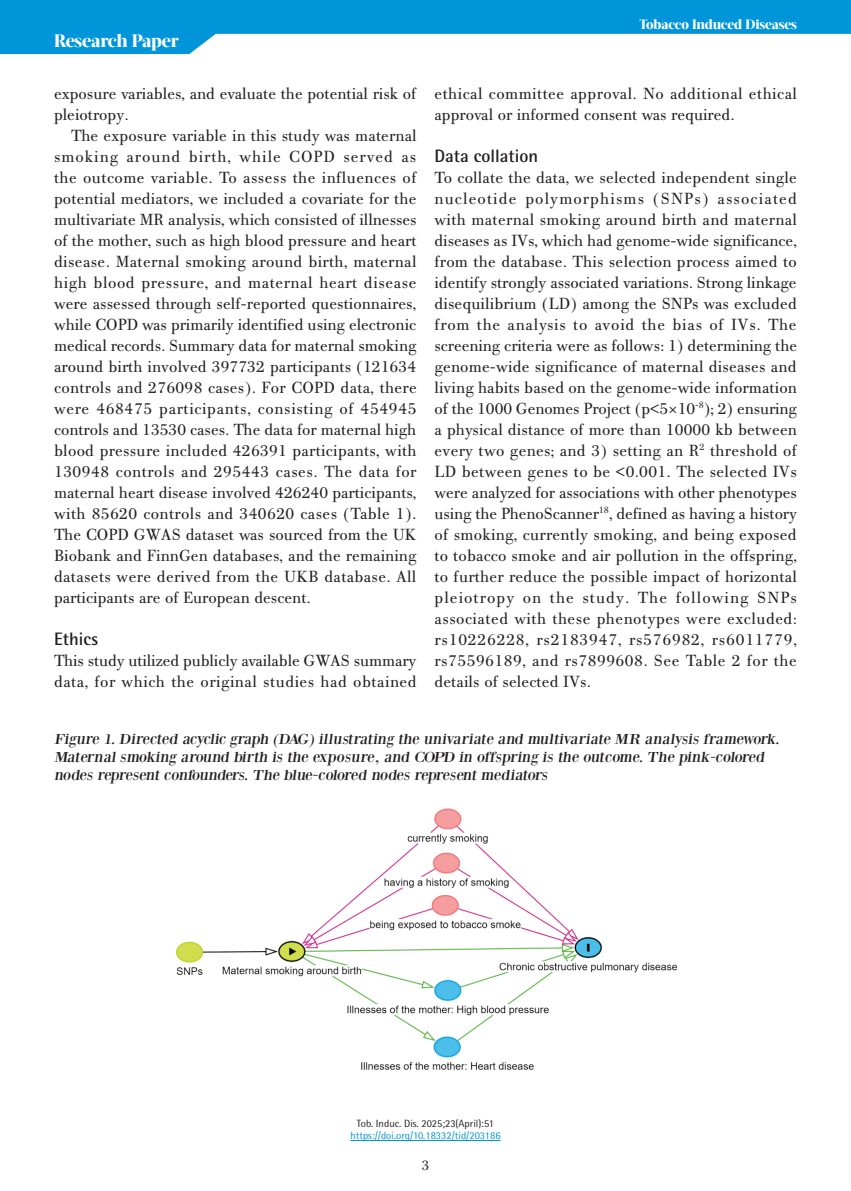
<style>
.page{position:relative;width:851px;height:1191px;background:#fff}
.page>*{position:absolute;margin:0;border:0;box-sizing:border-box;transform-origin:0 0}
.t1{font:700 18px "Rotis Semi Sans Hel";color:#231f20}
.t2{font:800 18px "Acta Display W04";letter-spacing:-.01em;color:#fff}
.t3{font:17.25px/21px "PF Bodoni Text";color:#231f20}
.t4{font:17.25px/21px "PF Bodoni Text";letter-spacing:.025em;color:#231f20}
.t5{font:15px/18px "Bodoni XT";color:#231f20;scale:1.1 1}
.t6{font:15px "PF Bodoni Text";color:#231f20}
.t7{font:800 13.5px "Acta Display W04";letter-spacing:-.01em;color:#fff}
.t8{font:10.5px "Rotis Semi Sans Hel";color:#0095d9}
.t9{font:10.5px "Rotis Semi Sans Hel";color:#231f20}
.s1{font-family:"Georgia";font-size:15px}
</style>
<div class="page">
<svg style="left:0;top:0;width:850px;height:54px;fill:#0095d9"></svg>
<hr style="left:350px;top:1140px;width:150px;height:1px;background:#0095d9">
<img style="left:176px;top:808px;width:502px;height:262px">
<p class="t2" style="left:54px;top:30px;width:126px">Research Paper</p>
<p class="t3" style="left:54px;top:83px;width:364px">exposure variables, and evaluate the potential risk of pleiotropy.</p>
<p class="t3" style="left:54px;top:125px;width:364px;text-align:justify;text-indent:17px">The exposure variable in this study was maternal smoking around birth, while COPD served as the outcome variable. To assess the influences of potential mediators, we included a covariate for the multivariate MR analysis, which consisted of illnesses of the mother, such as high blood pressure and heart disease. Maternal smoking around birth, maternal high blood pressure, and maternal heart disease were assessed through self-reported questionnaires, while COPD was primarily identified using electronic medical records. Summary data for maternal smoking around birth involved 397732 participants (121634 controls and 276098 cases). For COPD data, there were 468475 participants, consisting of 454945 controls and 13530 cases. The data for maternal high blood pressure included 426391 participants, with 130948 controls and 295443 cases. The data for maternal heart disease involved 426240 participants, with 85620 controls and 340620 cases (Table 1).<br>The COPD GWAS dataset was sourced from the UK Biobank and FinnGen databases, and the remaining datasets were derived from the UKB database. All participants are of European descent.</p>
<p class="t1" style="left:54px;top:628px;width:46px">Ethics</p>
<p class="t3" style="left:54px;top:650px;width:364px">This study utilized publicly available GWAS summary data, for which the original studies had obtained</p>
<p class="t7" style="left:639px;top:17px;width:159px">Tobacco Induced Diseases</p>
<p class="t4" style="left:434px;top:83px;width:364px">ethical committee approval. No additional ethical approval or informed consent was required.</p>
<p class="t1" style="left:434px;top:145px;width:105px">Data collation</p>
<p class="t3" style="left:434px;top:167px;width:364px;text-align:justify">To collate the data, we selected independent single nucleotide polymorphisms (SNPs) associated with maternal smoking around birth and maternal diseases as IVs, which had genome-wide significance, from the database. This selection process aimed to identify strongly associated variations. Strong linkage disequilibrium (LD) among the SNPs was excluded from the analysis to avoid the bias of IVs. The screening criteria were as follows: 1) determining the genome-wide significance of maternal diseases and living habits based on the genome-wide information of the 1000 Genomes Project (p&lt;5<span class="s1">×</span>10<sup>-8</sup>); 2) ensuring a physical distance of more than 10000 kb between every two genes; and 3) setting an R<sup>2</sup> threshold of LD between genes to be &lt;0.001. The selected IVs were analyzed for associations with other phenotypes using the PhenoScanner<sup>18</sup>, defined as having a history of smoking, currently smoking, and being exposed to tobacco smoke and air pollution in the offspring, to further reduce the possible impact of horizontal pleiotropy on the study. The following SNPs associated with these phenotypes were excluded: rs10226228, rs2183947, rs576982, rs6011779, rs75596189, and rs7899608. See Table 2 for the details of selected IVs.</p>
<p class="t5" style="left:54px;top:729px;width:662px">Figure 1. Directed acyclic graph (DAG) illustrating the univariate and multivariate MR analysis framework.<br>Maternal smoking around birth is the exposure, and COPD in offspring is the outcome. The pink-colored nodes represent confounders. The blue-colored nodes represent mediators</p>
<p class="t9" style="left:357px;top:1116px;width:139px">Tob. Induc. Dis. 2025;23(April):51</p>
<p class="t8" style="left:350px;top:1129px;width:152px">https://doi.org/10.18332/tid/203186</p>
<p class="t6" style="left:421px;top:1156px;width:9px">3</p>
</div>
